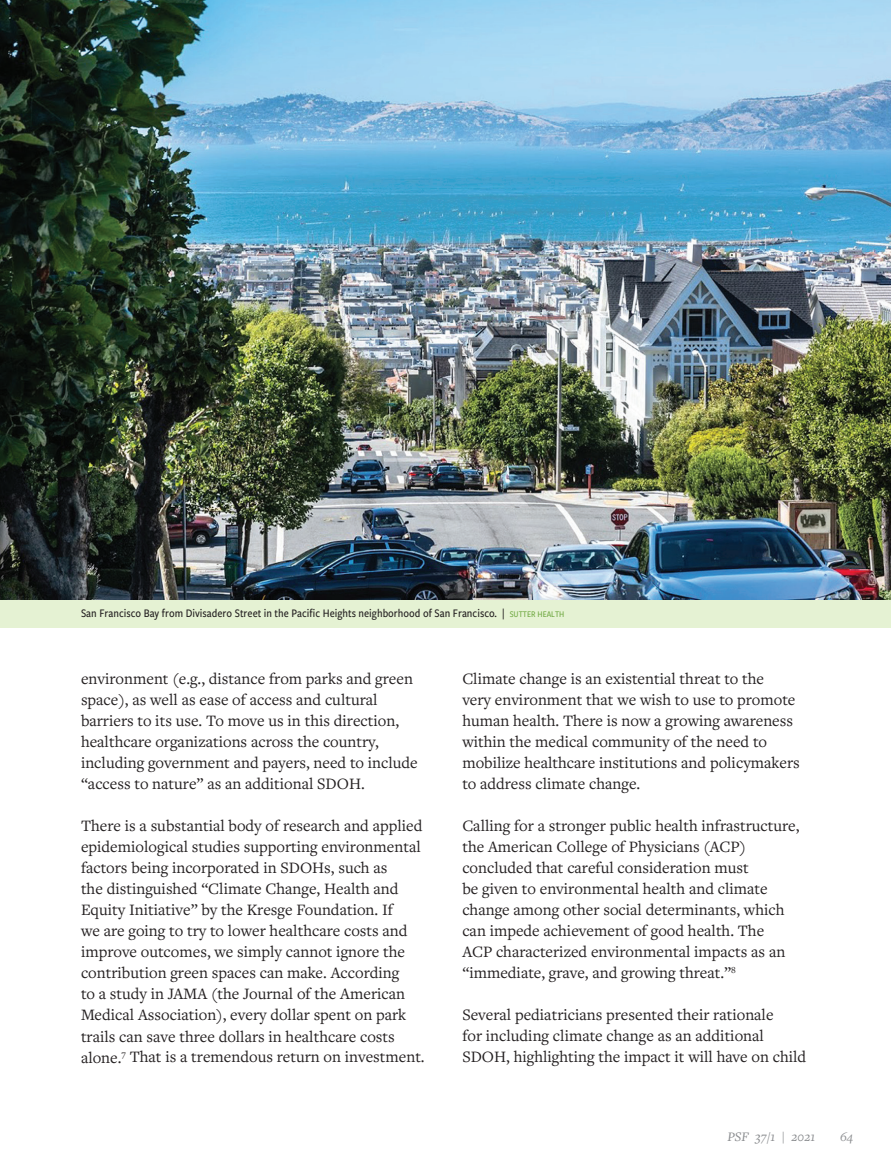
<style>
.page{position:relative;width:891px;height:1175px;background:#fff}
.page>*{position:absolute;margin:0;border:0;box-sizing:border-box;transform-origin:0 0}
.t1{font:16.5px/21px "Freight Text Pro";color:#231f20}
.t2{font:italic 13.5px "Freight Text Pro";color:#898b8e}
.t3{font:500 12px "Freight Sans Cnd Pro";color:#231f20}
.s1{font-size:9px;color:#70a942}
</style>
<div class="page">
<div style="left:0;top:0;width:891px;height:628px;background:#e5f2d3"></div>
<img style="left:0;top:0;width:891px;height:600px">
<p class="t3" style="left:81px;top:605px;width:485px">San Francisco Bay from Divisadero Street in the Pacific Heights neighborhood of San Francisco. | <span class="s1">SUTTER HEALTH</span></p>
<p class="t1" style="left:81px;top:668px;width:338px">environment (e.g., distance from parks and green space), as well as ease of access and cultural barriers to its use. To move us in this direction, healthcare organizations across the country, including government and payers, need to include “access to nature” as an additional SDOH.</p>
<p class="t1" style="left:81px;top:815px;width:345px">There is a substantial body of research and applied epidemiological studies supporting environmental factors being incorporated in SDOHs, such as<br>the distinguished “Climate Change, Health and Equity Initiative” by the Kresge Foundation. If<br>we are going to try to lower healthcare costs and improve outcomes, we simply cannot ignore the contribution green spaces can make. According<br>to a study in JAMA (the Journal of the American Medical Association), every dollar spent on park trails can save three dollars in healthcare costs alone.<sup>7</sup> That is a tremendous return on investment.</p>
<p class="t1" style="left:462px;top:668px;width:339px">Climate change is an existential threat to the<br>very environment that we wish to use to promote human health. There is now a growing awareness within the medical community of the need to mobilize healthcare institutions and policymakers to address climate change.</p>
<p class="t1" style="left:462px;top:815px;width:339px">Calling for a stronger public health infrastructure, the American College of Physicians (ACP) concluded that careful consideration must<br>be given to environmental health and climate change among other social determinants, which can impede achievement of good health. The<br>ACP characterized environmental impacts as an “immediate, grave, and growing threat.”<sup>8</sup></p>
<p class="t1" style="left:462px;top:1004px;width:345px">Several pediatricians presented their rationale<br>for including climate change as an additional<br>SDOH, highlighting the impact it will have on child</p>
<p class="t2" style="left:727px;top:1128px;width:89px">PSF 37/1 | 2021</p>
<p class="t2" style="left:840px;top:1128px;width:15px">64</p>
</div>
